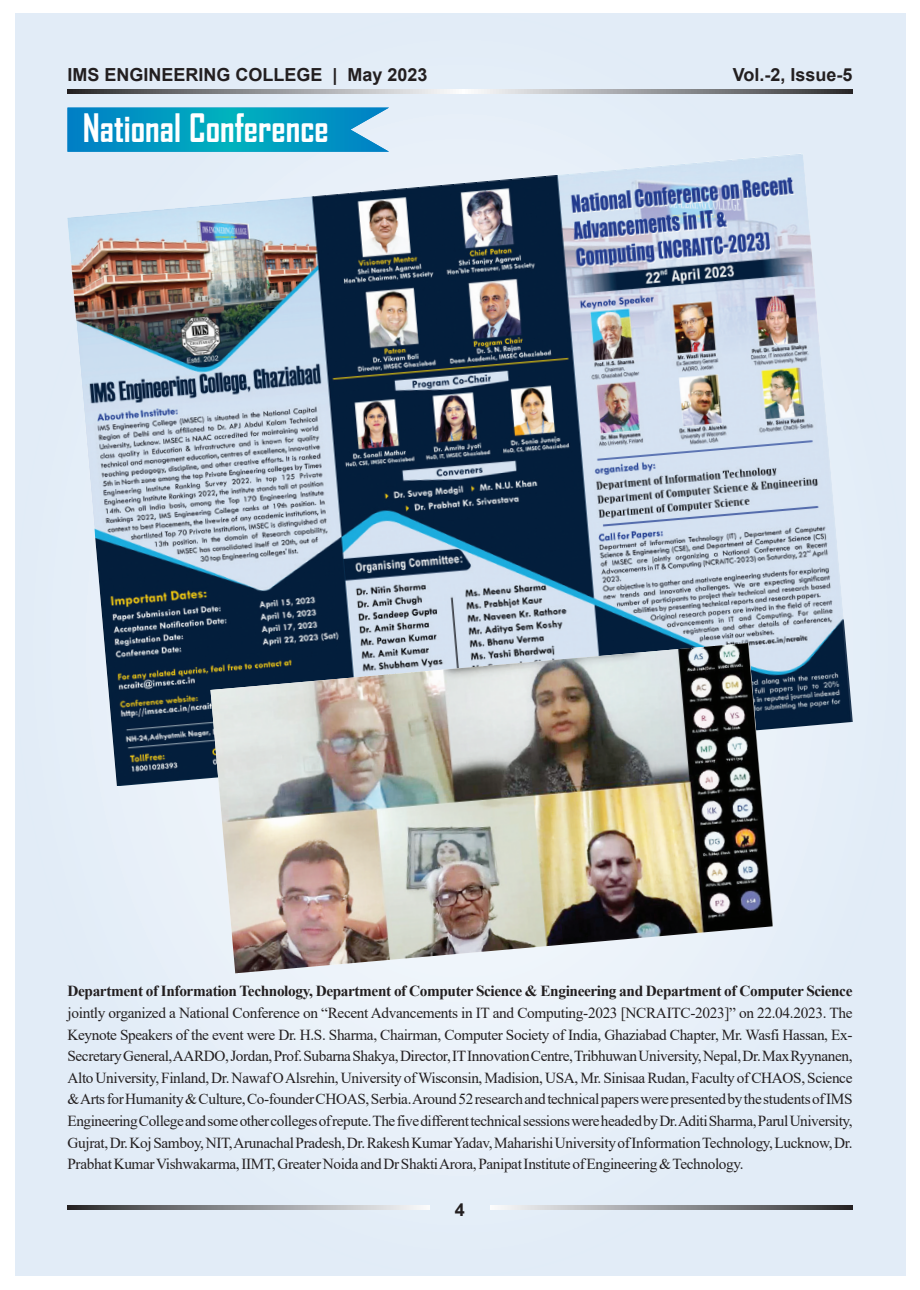
<style>
.page{position:relative;width:920px;height:1290px;background:#fff}
.page>*{position:absolute;margin:0;border:0;box-sizing:border-box;transform-origin:0 0}
.t1{font:700 37.5px "Agency FB";color:#fff;scale:.95 1}
.t2{font:700 18px "Arial";color:#231f20}
.t3{font:15.3px/21.6px "Times New Roman";letter-spacing:-.025em;color:#231f20;text-align:justify}
.t4{font:700 15.3px "Times New Roman";letter-spacing:-.025em;color:#231f20}
</style>
<div class="page">
<div style="left:15px;top:14px;width:890px;height:1261px;background:#e2ecf7"></div>
<svg style="left:68px;top:1205px;width:361px;height:4px"></svg>
<svg style="left:491px;top:1205px;width:361px;height:4px"></svg>
<svg style="left:68px;top:89px;width:784px;height:4px;background:#949597"></svg>
<svg style="left:68px;top:108px;width:321px;height:44px;background:#0d9dc4"></svg>
<img style="left:67px;top:154px;width:786px;height:632px">
<img style="left:210px;top:643px;width:563px;height:330px">
<p class="t2" style="left:68px;top:64px;width:362px">IMS ENGINEERING COLLEGE | May 2023</p>
<p class="t2" style="left:733px;top:64px;width:121px">Vol.-2, Issue-5</p>
<h1 class="t1" style="left:83px;top:105px;width:260px">National Conference</h1>
<p class="t4" style="left:68px;top:983px;width:786px">Department of Information Technology, Department of Computer Science &amp; Engineering and Department of Computer Science</p>
<p class="t3" style="left:68px;top:1002px;width:786px">jointly organized a National Conference on “Recent Advancements in IT and Computing-2023 [NCRAITC-2023]” on 22.04.2023. The Keynote Speakers of the event were Dr. H.S. Sharma, Chairman, Computer Society of India, Ghaziabad Chapter, Mr. Wasfi Hassan, Ex-SecretaryGeneral,AARDO,Jordan,Prof.SubarnaShakya,Director,ITInnovationCentre,TribhuwanUniversity,Nepal,Dr.MaxRyynanen, Alto University, Finland, Dr. Nawaf OAlsrehin, University ofWisconsin, Madision, USA, Mr. Sinisaa Rudan, Faculty of CHAOS, Science &amp;ArtsforHumanity&amp;Culture,Co-founderCHOAS,Serbia.Around52researchandtechnicalpaperswerepresentedbythestudentsofIMS EngineeringCollegeandsomeothercollegesofrepute.ThefivedifferenttechnicalsessionswereheadedbyDr.AditiSharma,ParulUniversity, Gujrat,Dr.KojSamboy,NIT,ArunachalPradesh,Dr.RakeshKumarYadav,MaharishiUniversityofInformationTechnology,Lucknow,Dr.<br>PrabhatKumarVishwakarma,IIMT,GreaterNoida andDrShaktiArora,PanipatInstituteofEngineering&amp;Technology.</p>
<p class="t2" style="left:455px;top:1199px;width:12px">4</p>
</div>
